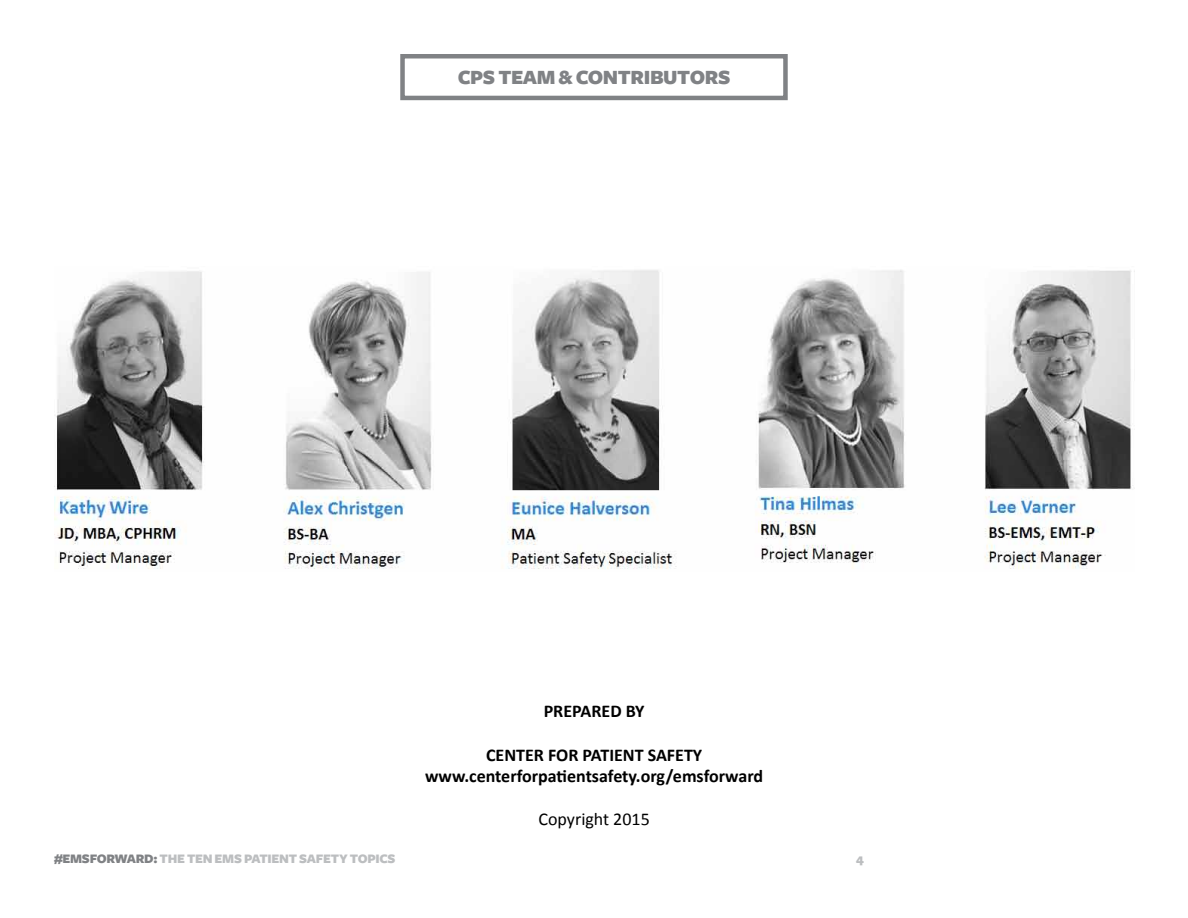
<style>
.page{position:relative;width:1188px;height:918px;background:#fff}
.page>*{position:absolute;margin:0;border:0;box-sizing:border-box;transform-origin:0 0}
.t1{font:900 21px "Freight Sans";letter-spacing:-.02em;color:#808285}
.t2{font:700 18px/21.6px "Calibri";color:#000;text-align:center}
.t3{font:18px "Calibri";color:#000}
.t4{font:900 13.5px "Freight Sans";letter-spacing:-.02em;color:#bcbec0}
.s1{color:#808285}
</style>
<div class="page">
<div style="left:400px;top:54px;width:388px;height:46px;border:4px solid #808285"></div>
<img style="left:54px;top:270px;width:1079px;height:299px">
<p class="t1" style="left:458px;top:66px;width:274px">CPS TEAM &amp; CONTRIBUTORS</p>
<p class="t2" style="left:544px;top:701px;width:102px">PREPARED BY</p>
<p class="t2" style="left:425px;top:744px;width:340px">CENTER FOR PATIENT SAFETY www.centerforpatientsafety.org/emsforward</p>
<p class="t3" style="left:538px;top:808px;width:113px">Copyright 2015</p>
<p class="t4" style="left:54px;top:851px;width:199px"><span class="s1">#EMSFORWARD:</span> THE TEN EMS PATIENT</p>
<p class="t4" style="left:299px;top:851px;width:33px">SAFETY</p>
<p class="t4" style="left:350px;top:851px;width:47px">TOPICS</p>
<p class="t4" style="left:856px;top:851px;width:10px">4</p>
</div>
